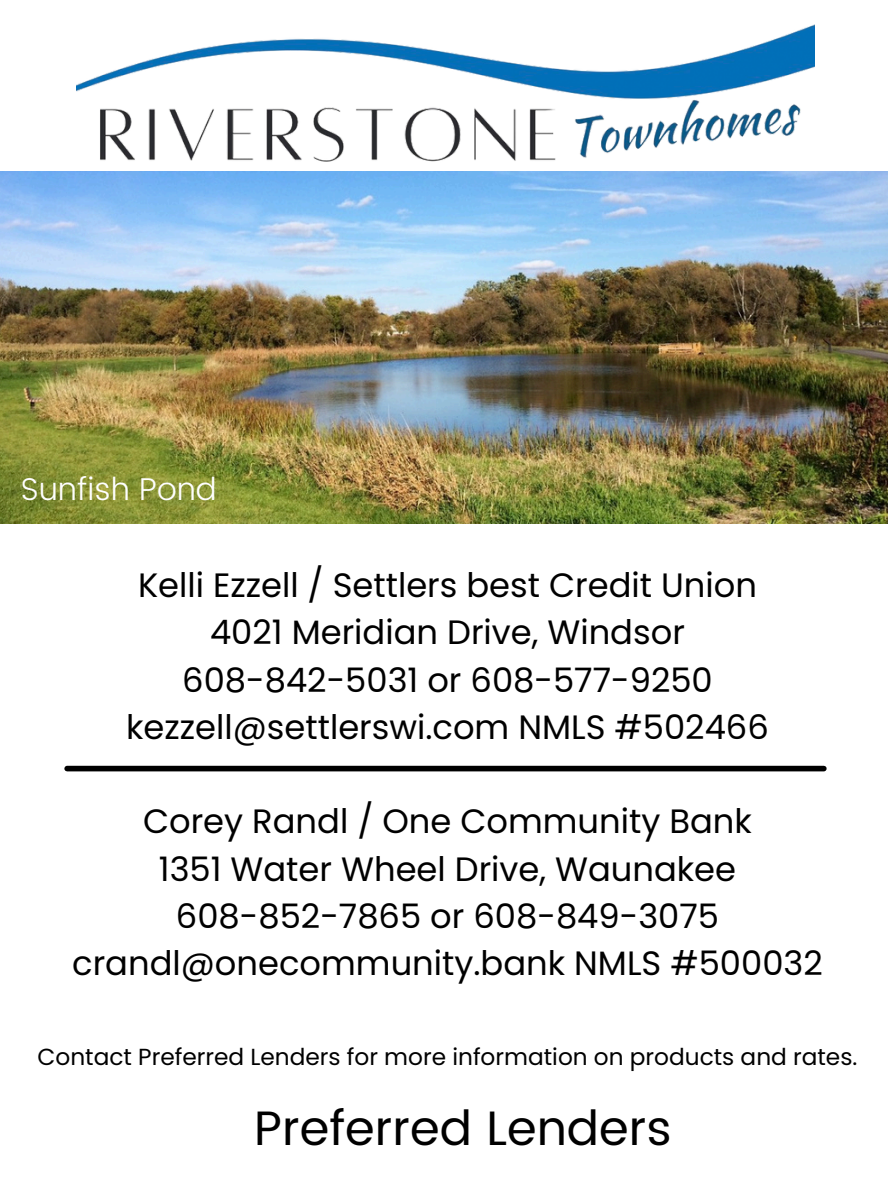
<style>
.page{position:relative;width:891px;height:1188px;background:#fff}
.page>*{position:absolute;margin:0;border:0;box-sizing:border-box;transform-origin:0 0}
.t1{font:48.3px "Poppins";color:#000}
.t2{font:33.75px/47.2px "Poppins";color:#000;text-align:center}
.t3{font:300 31.5px "Poppins";color:#fff}
.t4{font:23.25px "Poppins";color:#000}
</style>
<div class="page">
<img style="left:0;top:172px;width:887px;height:352px">
<div style="left:67px;top:766px;width:757px;height:5px;background:#000"></div>
<img style="left:77px;top:24px;width:738px;height:155px">
<h1 class="t3" style="left:21px;top:471px;width:198px">Sunfish Pond</h1>
<p class="t2" style="left:126px;top:562px;width:644px">Kelli Ezzell / Settlers best Credit Union 4021 Meridian Drive, Windsor 608-842-5031 or 608-577-9250 kezzell@settlerswi.com NMLS #502466</p>
<h2 class="t2" style="left:72px;top:798px;width:752px">Corey Randl / One Community Bank<br>1351 Water Wheel Drive, Waunakee 608-852-7865 or 608-849-3075 crandl@onecommunity.bank NMLS #500032</h2>
<h2 class="t4" style="left:38px;top:1041px;width:821px">Contact Preferred Lenders for more information on products and rates.</h2>
<p class="t1" style="left:254px;top:1100px;width:419px">Preferred Lenders</p>
</div>
